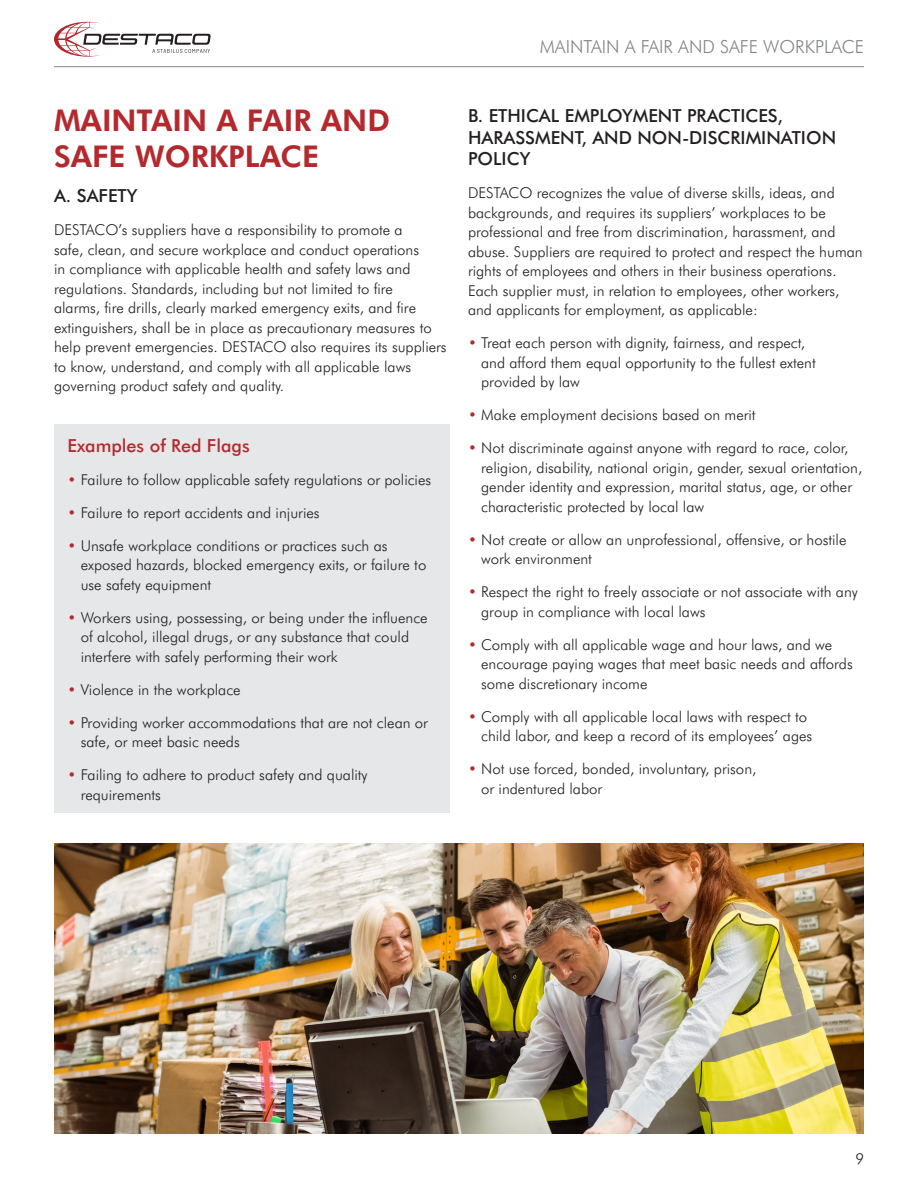
<style>
.page{position:relative;width:918px;height:1188px;background:#fff}
.page>*{position:absolute;margin:0;border:0;box-sizing:border-box;transform-origin:0 0}
.t1{font:700 30px/36px "Futura BT";color:#b4292e}
.Subheader{font:500 18px/21.6px "Futura BT";color:#231f20}
.t2{font:300 18px "Futura BT";color:#808285}
.Subheader-2{font:500 18px "Futura BT";color:#b4292e}
.t3{font:300 15px/19.5px "Futura BT";color:#231f20}
.s1{color:#b4292e}
</style>
<div class="page">
<svg style="left:54px;top:22px;width:157px;height:35px"></svg>
<hr style="left:54px;top:66px;width:810px;height:1px;background:#808285">
<div style="left:54px;top:424px;width:396px;height:389px;background:#e6e7e9"></div>
<img style="left:54px;top:843px;width:810px;height:291px">
<p class="t1" style="left:54px;top:101px;width:337px">MAINTAIN A FAIR AND<br>SAFE WORKPLACE</p>
<p class="Subheader" style="left:54px;top:184px;width:85px">A. SAFETY</p>
<p class="t3" style="left:54px;top:220px;width:394px">DESTACO’s suppliers have a responsibility to promote a<br>safe, clean, and secure workplace and conduct operations<br>in compliance with applicable health and safety laws and regulations. Standards, including but not limited to fire<br>alarms, fire drills, clearly marked emergency exits, and fire extinguishers, shall be in place as precautionary measures to help prevent emergencies. DESTACO also requires its suppliers to know, understand, and comply with all applicable laws governing product safety and quality.</p>
<p class="Subheader-2" style="left:68px;top:433px;width:184px">Examples of Red Flags</p>
<p class="t3" style="left:68px;top:469px;width:365px"><span class="s1">•</span> Failure to follow applicable safety regulations or policies</p>
<p class="t3" style="left:68px;top:502px;width:254px"><span class="s1">•</span> Failure to report accidents and injuries</p>
<p class="t3" style="left:81px;top:535px;width:347px;text-indent:-13px"><span class="s1">•</span> Unsafe workplace conditions or practices such as exposed hazards, blocked emergency exits, or failure to use safety equipment</p>
<p class="t3" style="left:81px;top:607px;width:348px;text-indent:-13px"><span class="s1">•</span> Workers using, possessing, or being under the influence of alcohol, illegal drugs, or any substance that could interfere with safely performing their work</p>
<p class="t3" style="left:68px;top:679px;width:175px"><span class="s1">•</span> Violence in the workplace</p>
<p class="t3" style="left:81px;top:712px;width:349px;text-indent:-13px"><span class="s1">•</span> Providing worker accommodations that are not clean or safe, or meet basic needs</p>
<p class="t3" style="left:81px;top:765px;width:289px;text-indent:-13px"><span class="s1">•</span> Failing to adhere to product safety and quality requirements</p>
<p class="t2" style="left:540px;top:34px;width:326px">MAINTAIN A FAIR AND SAFE WORKPLACE</p>
<p class="Subheader" style="left:468px;top:104px;width:370px">B. ETHICAL EMPLOYMENT PRACTICES,<br>HARASSMENT, AND NON-DISCRIMINATION<br>POLICY</p>
<p class="t3" style="left:468px;top:183px;width:396px">DESTACO recognizes the value of diverse skills, ideas, and backgrounds, and requires its suppliers’ workplaces to be professional and free from discrimination, harassment, and abuse. Suppliers are required to protect and respect the human rights of employees and others in their business operations.<br>Each supplier must, in relation to employees, other workers, and applicants for employment, as applicable:</p>
<p class="t3" style="left:481px;top:333px;width:336px;text-indent:-13px"><span class="s1">•</span> Treat each person with dignity, fairness, and respect, and afford them equal opportunity to the fullest extent provided by law</p>
<p class="t3" style="left:468px;top:405px;width:289px"><span class="s1">•</span> Make employment decisions based on merit</p>
<p class="t3" style="left:481px;top:438px;width:383px;text-indent:-13px"><span class="s1">•</span> Not discriminate against anyone with regard to race, color, religion, disability, national origin, gender, sexual orientation, gender identity and expression, marital status, age, or other characteristic protected by local law</p>
<p class="t3" style="left:481px;top:529px;width:367px;text-indent:-13px"><span class="s1">•</span> Not create or allow an unprofessional, offensive, or hostile work environment</p>
<p class="t3" style="left:481px;top:582px;width:378px;text-indent:-13px"><span class="s1">•</span> Respect the right to freely associate or not associate with any group in compliance with local laws</p>
<p class="t3" style="left:481px;top:634px;width:373px;text-indent:-13px"><span class="s1">•</span> Comply with all applicable wage and hour laws, and we encourage paying wages that meet basic needs and affords some discretionary income</p>
<p class="t3" style="left:481px;top:706px;width:333px;text-indent:-13px"><span class="s1">•</span> Comply with all applicable local laws with respect to child labor, and keep a record of its employees’ ages</p>
<p class="t3" style="left:481px;top:759px;width:277px;text-indent:-13px"><span class="s1">•</span> Not use forced, bonded, involuntary, prison, or indentured labor</p>
<p class="t3" style="left:855px;top:1148px;width:10px">9</p>
</div>
